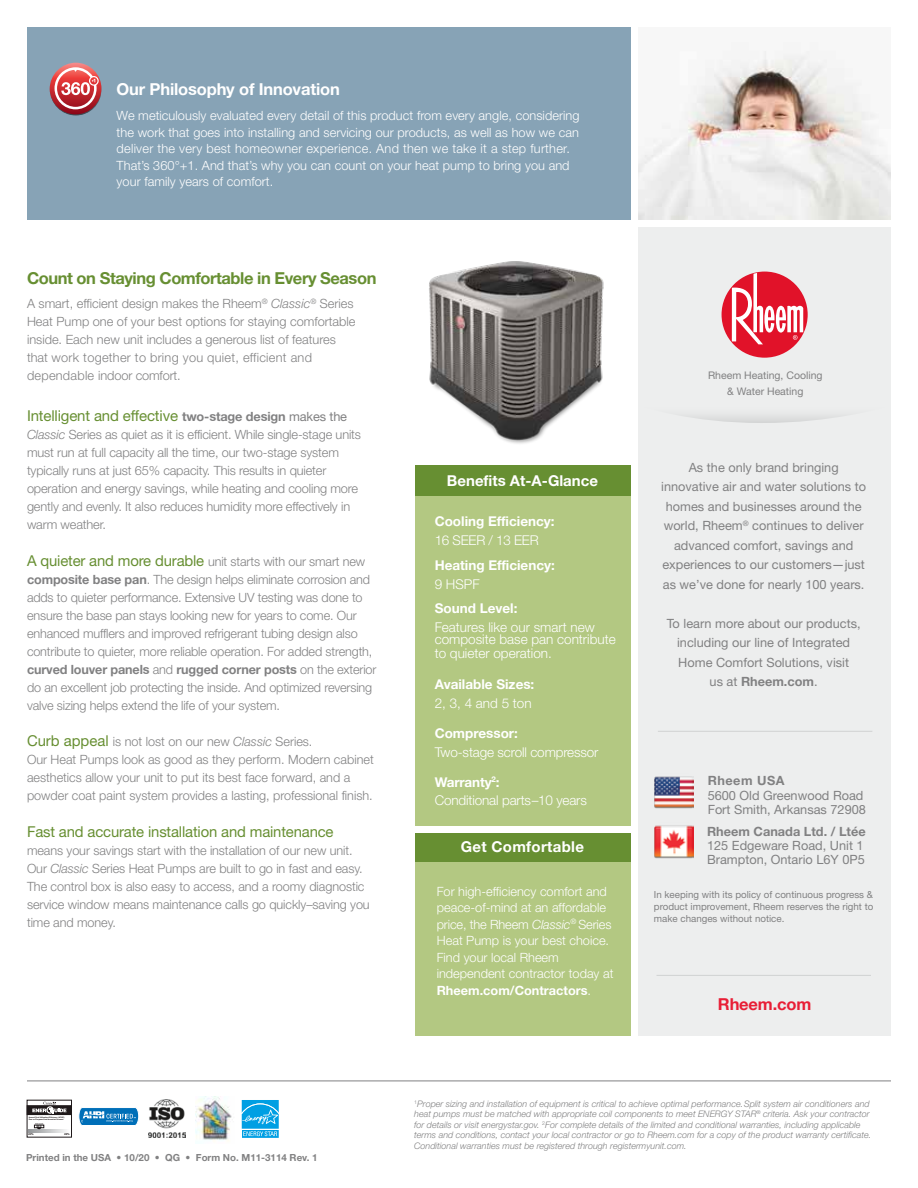
<style>
.page{position:relative;width:918px;height:1188px;background:#fff}
.page>*{position:absolute;margin:0;border:0;box-sizing:border-box;transform-origin:0 0}
.t1{font:700 16.5px "Rheem Sans";letter-spacing:-.025em;color:#678f32}
.t2{font:700 16.5px "Rheem Sans";letter-spacing:-.01em;color:#fff}
.t3{font:700 16.5px "Rheem Sans";letter-spacing:-.01em;color:#e81e36}
.t4{font:15px "Rheem Sans";letter-spacing:-.01em;color:#678f32}
.t5{font:700 15px "Rheem Sans";color:#fff}
.t6{font:700 15px "Rheem Sans";letter-spacing:.02em;color:#fff}
.t7{font:300 13.5px/12px "Rheem Sans";color:#fff}
.t8{font:700 13.5px "Rheem Sans";color:#fff}
.t9{font:300 13.5px "Rheem Sans";letter-spacing:-.02em;color:#fff}
.t10{font:300 12.75px/18px "Rheem Sans";letter-spacing:-.01em;color:#818182}
.t11{font:300 12.75px/16.5px "Rheem Sans";letter-spacing:.005em;color:#fff}
.t12{font:12.75px/19.5px "Rheem Sans";color:#818182;text-align:center}
.t13{font:700 12.75px "Rheem Sans";color:#818182}
.t14{font:700 12.75px "Rheem Sans";letter-spacing:.04em;color:#818182}
.t15{font:10.5px/15.8px "Rheem Sans";color:#818182;text-align:center}
.t16{font:9.75px/12px "Rheem Sans";color:#818182;text-align:justify}
.t17{font:700 9.75px "Rheem Sans";color:#818182}
.t18{font:italic 300 9px/10.5px "Rheem Sans";color:#818182}
.t19{font:italic 700 2.7px "Helvetica";color:#1f191a}
.t20{font:700 2.7px "Helvetica";color:#1f191a}
.t21{font:700 1.8px/2.4px "Helvetica";color:#1f191a}
.s1{font-style:italic}
.s2{font-weight:700;font-size:12.75px;color:#818182}
.s3{font-size:12.75px;color:#818182}
.s4{font-weight:400;font-size:15px;color:#678f32}
.s5{font-weight:700}
</style>
<div class="page">
<div style="left:27px;top:27px;width:604px;height:192px;background:#87a3b6"></div>
<img style="left:638px;top:51px;width:253px;height:168px">
<hr style="left:27px;top:1081px;width:864px;height:1px;background:#818182">
<img style="left:195px;top:1097px;width:37px;height:44px">
<img style="left:149px;top:1100px;width:37px;height:38px">
<svg style="left:79px;top:1107px;width:60px;height:19px"></svg>
<svg style="left:29px;top:1129px;width:37px;height:4px"></svg>
<div style="left:27px;top:1106px;width:44px;height:9px;background:#1f191a"></div>
<svg style="left:32px;top:1102px;width:35px;height:12px"></svg>
<svg style="left:34px;top:1123px;width:10px;height:6px"></svg>
<div style="left:638px;top:227px;width:253px;height:809px;background:#edeeee"></div>
<div style="left:722px;top:272px;width:86px;height:86px;background:#e11229;border-radius:50%"></div>
<svg style="left:732px;top:273px;width:71px;height:71px"></svg>
<hr style="left:658px;top:731px;width:214px;height:1px;background:#b1b2b3">
<img style="left:655px;top:776px;width:39px;height:33px">
<img style="left:655px;top:825px;width:39px;height:34px">
<div style="left:415px;top:465px;width:216px;height:174px;background:#678f32"></div>
<div style="left:415px;top:497px;width:216px;height:329px;background:#b3c882"></div>
<div style="left:415px;top:834px;width:216px;height:137px;background:#678f32"></div>
<div style="left:415px;top:862px;width:216px;height:174px;background:#b3c882"></div>
<hr style="left:657px;top:975px;width:214px;height:1px;background:#b1b2b3">
<svg style="left:50px;top:64px;width:51px;height:52px"></svg>
<svg style="left:50px;top:63px;width:51px;height:51px"></svg>
<svg style="left:55px;top:67px;width:44px;height:42px;background:#d77275"></svg>
<img style="left:429px;top:261px;width:175px;height:183px">
<svg style="left:242px;top:1100px;width:37px;height:37px"></svg>
<p class="t2" style="left:117px;top:79px;width:225px">Our Philosophy of Innovation</p>
<p class="t11" style="left:117px;top:108px;width:465px">We meticulously evaluated every detail of this product from every angle, considering the work that goes into installing and servicing our products, as well as how we can deliver the very best homeowner experience. And then we take it a step further.<br>That’s 360°+1. And that’s why you can count on your heat pump to bring you and your family years of comfort.</p>
<p class="t1" style="left:27px;top:267px;width:351px">Count on Staying Comfortable in Every Season</p>
<p class="t10" style="left:27px;top:295px;width:330px">A smart, efficient design makes the Rheem<sup>®</sup> <span class="s1">Classic</span><sup>®</sup> Series Heat Pump one of your best options for staying comfortable inside. Each new unit includes a generous list of features that work together to bring you quiet, efficient and dependable indoor comfort.</p>
<p class="t4" style="left:27px;top:406px;width:322px">Intelligent and effective <span class="s2">two-stage design</span> <span class="s3">makes the</span></p>
<p class="t10" style="left:27px;top:426px;width:336px"><span class="s1">Classic</span> Series as quiet as it is efficient. While single-stage units must run at full capacity all the time, our two-stage system typically runs at just 65% capacity. This results in quieter operation and energy savings, while heating and cooling more gently and evenly. It also reduces humidity more effectively in warm weather.</p>
<p class="t10" style="left:27px;top:553px;width:351px"><span class="s4">A quieter and more durable</span> unit starts with our smart new <span class="s5">composite base pan</span>. The design helps eliminate corrosion and adds to quieter performance. Extensive UV testing was done to ensure the base pan stays looking new for years to come. Our enhanced mufflers and improved refrigerant tubing design also contribute to quieter, more reliable operation. For added strength, <span class="s5">curved louver panels</span> and <span class="s5">rugged corner posts</span> on the exterior do an excellent job protecting the inside. And optimized reversing valve sizing helps extend the life of your system.</p>
<p class="t10" style="left:27px;top:733px;width:348px"><span class="s4">Curb appeal</span> is not lost on our new <span class="s1">Classic</span> Series.<br>Our Heat Pumps look as good as they perform. Modern cabinet aesthetics allow your unit to put its best face forward, and a powder coat paint system provides a lasting, professional finish.</p>
<p class="t4" style="left:27px;top:823px;width:308px">Fast and accurate installation and maintenance</p>
<p class="t10" style="left:27px;top:842px;width:344px">means your savings start with the installation of our new unit.<br>Our <span class="s1">Classic</span> Series Heat Pumps are built to go in fast and easy.<br>The control box is also easy to access, and a roomy diagnostic service window means maintenance calls go quickly–saving you time and money.</p>
<p class="t5" style="left:447px;top:471px;width:153px">Benefits At-A-Glance</p>
<p class="t8" style="left:435px;top:513px;width:121px">Cooling Efficiency:</p>
<p class="t9" style="left:435px;top:532px;width:106px">16 SEER / 13 EER</p>
<p class="t8" style="left:435px;top:557px;width:122px">Heating Efficiency:</p>
<p class="t7" style="left:435px;top:579px;width:47px">9 HSPF</p>
<p class="t8" style="left:435px;top:600px;width:84px">Sound Level:</p>
<p class="t7" style="left:435px;top:622px;width:183px">Features like our smart new composite base pan contribute</p>
<p class="t7" style="left:435px;top:648px;width:119px">to quieter operation.</p>
<p class="t8" style="left:435px;top:676px;width:101px">Available Sizes:</p>
<p class="t7" style="left:435px;top:698px;width:99px">2, 3, 4 and 5 ton</p>
<p class="t8" style="left:435px;top:725px;width:85px">Compressor:</p>
<p class="t7" style="left:435px;top:747px;width:165px">Two-stage scroll compressor</p>
<p class="t7" style="left:435px;top:773px;width:154px;line-height:18.8px"><span class="s5">Warranty</span><sup>2</sup><span class="s5">:<br></span>Conditional parts–10 years</p>
<p class="t6" style="left:461px;top:837px;width:125px">Get Comfortable</p>
<p class="t11" style="left:437px;top:884px;width:178px">For high-efficiency comfort and peace-of-mind at an affordable price, the Rheem <span class="s1">Classic</span><sup>®</sup> Series<br>Heat Pump is your best choice.<br>Find your local Rheem independent contractor today at<br><span class="s5">Rheem.com/Contractors</span>.</p>
<p class="t15" style="left:708px;top:368px;width:116px">Rheem Heating, Cooling &amp; Water Heating</p>
<p class="t12" style="left:661px;top:458px;width:206px">As the only brand bringing innovative air and water solutions to homes and businesses around the world, Rheem<sup>®</sup> continues to deliver advanced comfort, savings and experiences to our customers—just as we’ve done for nearly 100 years.</p>
<p class="t12" style="left:667px;top:614px;width:195px">To learn more about our products, including our line of Integrated<br>Home Comfort Solutions, visit<br>us at <span class="s5">Rheem.com</span>.</p>
<p class="t14" style="left:708px;top:773px;width:79px">Rheem USA</p>
<p class="t12" style="left:708px;top:788px;width:160px;line-height:14.2px;text-align:left">5600 Old Greenwood Road<br>Fort Smith, Arkansas 72908</p>
<p class="t13" style="left:707px;top:823px;width:160px">Rheem Canada Ltd. / Ltée</p>
<p class="t12" style="left:707px;top:839px;width:159px;line-height:14.2px;text-align:left">125 Edgeware Road, Unit 1<br>Brampton, Ontario L6Y 0P5</p>
<p class="t16" style="left:654px;top:889px;width:221px">In keeping with its policy of continuous progress &amp; product improvement, Rheem reserves the right to make changes without notice.</p>
<p class="t3" style="left:718px;top:994px;width:95px">Rheem.com</p>
<p class="t21" style="left:29px;top:1116px;width:37px">Annual Fuel Utilization Efficiency (AFUE)<br>Gas- or Propane-fired forced-air furnace</p>
<p class="t19" style="left:28px;top:1132px;width:7px">90%</p>
<p class="t19" style="left:64px;top:1132px;width:7px">98%</p>
<p class="t20" style="left:36px;top:1124px;width:7px">92.0</p>
<p class="t17" style="left:26px;top:1151px;width:293px">Printed in the USA • 10/20 • QG • Form No. M11-3114 Rev. 1</p>
<p class="t18" style="left:414px;top:1098px;width:458px"><sup>1</sup>Proper sizing and installation of equipment is critical to achieve optimal performance. Split system air conditioners and heat pumps must be matched with appropriate coil components to meet ENERGY STAR<sup>®</sup> criteria. Ask your contractor for details or visit energystar.gov. <sup>2</sup>For complete details of the limited and conditional warranties, including applicable terms and conditions, contact your local contractor or go to Rheem.com for a copy of the product warranty certificate.<br>Conditional warranties must be registered through registermyunit.com.</p>
</div>
